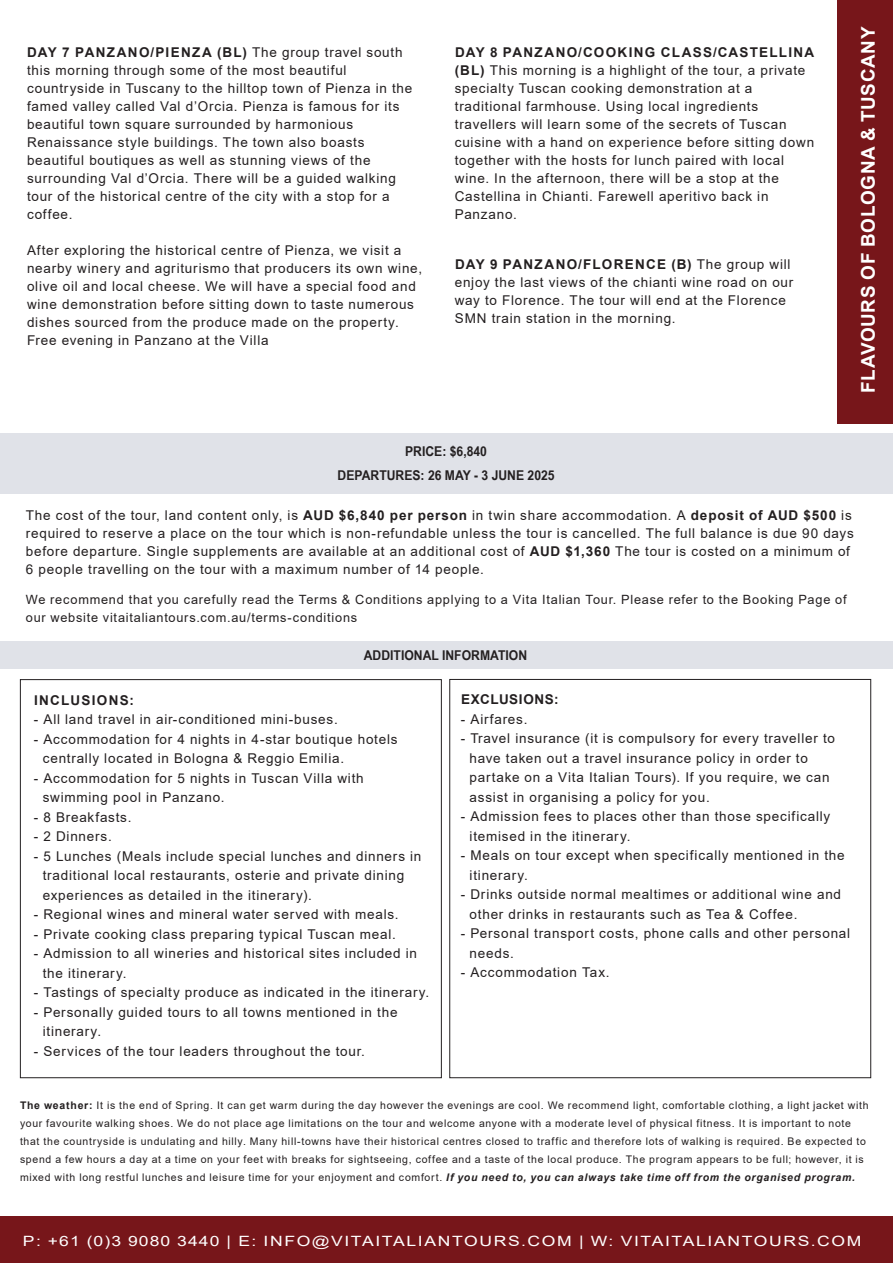
<style>
.page{position:relative;width:893px;height:1263px;background:#fff}
.page>*{position:absolute;margin:0;border:0;box-sizing:border-box;transform-origin:0 0}
.t1{font:700 18.9px "Arial";letter-spacing:.035em;color:#fff}
.t2{font:14.1px "Arial";letter-spacing:.095em;color:#fff;scale:1.24 1}
.t3{font:13.5px/18px "Arial";letter-spacing:.055em;color:#231f20}
.t4{font:700 13.5px/24px "Arial Narrow";color:#231f20;text-align:center;scale:1.1 1}
.t5{font:700 13.5px "Arial";letter-spacing:.095em;color:#231f20}
.t6{font:700 13.5px "Arial";letter-spacing:.045em;color:#231f20}
.t7{font:12.75px/18px "Arial";letter-spacing:.06em;color:#231f20}
.t8{font:10.5px/18px "Arial";letter-spacing:.065em;color:#231f20}
.s1{font-weight:700}
.s2{font-weight:700;font-style:italic}
</style>
<div class="page">
<div style="left:0;top:433px;width:893px;height:60px;background:#e0e2e8"></div>
<div style="left:838px;top:0;width:55px;height:423px;background:#77161a"></div>
<div style="left:0;top:641px;width:893px;height:28px;background:#e0e2e8"></div>
<div style="left:0;top:1216px;width:893px;height:47px;background:#77161a"></div>
<p class="t3" style="left:27px;top:43px;width:387px"><span class="s1">DAY 7 PANZANO/PIENZA (BL)</span> The group travel south this morning through some of the most beautiful countryside in Tuscany to the hilltop town of Pienza in the famed valley called Val d’Orcia. Pienza is famous for its beautiful town square surrounded by harmonious Renaissance style buildings. The town also boasts beautiful boutiques as well as stunning views of the surrounding Val d’Orcia. There will be a guided walking tour of the historical centre of the city with a stop for a coffee.</p>
<p class="t3" style="left:27px;top:241px;width:397px">After exploring the historical centre of Pienza, we visit a nearby winery and agriturismo that producers its own wine, olive oil and local cheese. We will have a special food and wine demonstration before sitting down to taste numerous dishes sourced from the produce made on the property.<br>Free evening in Panzano at the Villa</p>
<p class="t3" style="left:455px;top:43px;width:361px"><span class="s1">DAY 8 PANZANO/COOKING CLASS/CASTELLINA (BL)</span> This morning is a highlight of the tour, a private specialty Tuscan cooking demonstration at a traditional farmhouse. Using local ingredients travellers will learn some of the secrets of Tuscan cuisine with a hand on experience before sitting down together with the hosts for lunch paired with local wine. In the afternoon, there will be a stop at the Castellina in Chianti. Farewell aperitivo back in Panzano.</p>
<p class="t3" style="left:455px;top:255px;width:340px"><span class="s1">DAY 9 PANZANO/FLORENCE (B)</span> The group will enjoy the last views of the chianti wine road on our way to Florence. The tour will end at the Florence SMN train station in the morning.</p>
<p class="t4" style="left:338px;top:439px;width:199px">PRICE: $6,840<br>DEPARTURES: 26 MAY - 3 JUNE 2025</p>
<h1 class="t1" style="left:855px;top:393px;width:367px;rotate:-90deg">FLAVOURS OF BOLOGNA &amp; TUSCANY</h1>
<p class="t3" style="left:26px;top:506px;width:829px">The cost of the tour, land content only, is <span class="s1">AUD $6,840 per person</span> in twin share accommodation. A <span class="s1">deposit of AUD $500</span> is required to reserve a place on the tour which is non-refundable unless the tour is cancelled. The full balance is due 90 days before departure. Single supplements are available at an additional cost of <span class="s1">AUD $1,360</span> The tour is costed on a minimum of 6 people travelling on the tour with a maximum number of 14 people.</p>
<p class="t7" style="left:26px;top:590px;width:822px">We recommend that you carefully read the Terms &amp; Conditions applying to a Vita Italian Tour. Please refer to the Booking Page of our website vitaitaliantours.com.au/terms-conditions</p>
<p class="t4" style="left:364px;top:643px;width:150px">ADDITIONAL INFORMATION</p>
<p class="t5" style="left:34px;top:690px;width:101px">INCLUSIONS:</p>
<p class="t3" style="left:34px;top:710px;width:305px">- All land travel in air-conditioned mini-buses.</p>
<p class="t3" style="left:43px;top:729px;width:356px;line-height:19.5px;text-indent:-9px">- Accommodation for 4 nights in 4-star boutique hotels centrally located in Bologna &amp; Reggio Emilia.</p>
<p class="t3" style="left:43px;top:768px;width:323px;line-height:19.5px;text-indent:-9px">- Accommodation for 5 nights in Tuscan Villa with swimming pool in Panzano.</p>
<p class="t3" style="left:34px;top:808px;width:99px">- 8 Breakfasts.</p>
<p class="t3" style="left:34px;top:827px;width:79px">- 2 Dinners.</p>
<p class="t3" style="left:43px;top:846px;width:380px;line-height:19.5px;text-indent:-9px">- 5 Lunches (Meals include special lunches and dinners in traditional local restaurants, osterie and private dining experiences as detailed in the itinerary).</p>
<p class="t3" style="left:34px;top:905px;width:366px">- Regional wines and mineral water served with meals.</p>
<p class="t3" style="left:34px;top:925px;width:363px">- Private cooking class preparing typical Tuscan meal.</p>
<p class="t3" style="left:43px;top:943px;width:376px;line-height:19.5px;text-indent:-9px">- Admission to all wineries and historical sites included in the itinerary.</p>
<p class="t3" style="left:34px;top:983px;width:397px">- Tastings of specialty produce as indicated in the itinerary.</p>
<p class="t3" style="left:43px;top:1002px;width:356px;line-height:19.5px;text-indent:-9px">- Personally guided tours to all towns mentioned in the itinerary.</p>
<p class="t3" style="left:34px;top:1042px;width:333px">- Services of the tour leaders throughout the tour.</p>
<p class="t6" style="left:461px;top:690px;width:99px">EXCLUSIONS:</p>
<p class="t3" style="left:461px;top:710px;width:68px">- Airfares.</p>
<p class="t3" style="left:470px;top:729px;width:367px;line-height:19.5px;text-indent:-9px">- Travel insurance (it is compulsory for every traveller to have taken out a travel insurance policy in order to partake on a Vita Italian Tours). If you require, we can assist in organising a policy for you.</p>
<p class="t3" style="left:470px;top:807px;width:362px;line-height:19.5px;text-indent:-9px">- Admission fees to places other than those specifically itemised in the itinerary.</p>
<p class="t3" style="left:470px;top:846px;width:377px;line-height:19.5px;text-indent:-9px">- Meals on tour except when specifically mentioned in the itinerary.</p>
<p class="t3" style="left:470px;top:885px;width:373px;line-height:19.5px;text-indent:-9px">- Drinks outside normal mealtimes or additional wine and other drinks in restaurants such as Tea &amp; Coffee.</p>
<p class="t3" style="left:470px;top:924px;width:382px;line-height:19.5px;text-indent:-9px">- Personal transport costs, phone calls and other personal needs.</p>
<p class="t3" style="left:461px;top:963px;width:150px">- Accommodation Tax.</p>
<p class="t8" style="left:20px;top:1096px;width:850px"><span class="s1">The weather:</span> It is the end of Spring. It can get warm during the day however the evenings are cool. We recommend light, comfortable clothing, a light jacket with your favourite walking shoes. We do not place age limitations on the tour and welcome anyone with a moderate level of physical fitness. It is important to note that the countryside is undulating and hilly. Many hill-towns have their historical centres closed to traffic and therefore lots of walking is required. Be expected to spend a few hours a day at a time on your feet with breaks for sightseeing, coffee and a taste of the local produce. The program appears to be full; however, it is mixed with long restful lunches and leisure time for your enjoyment and comfort. <span class="s2">If you need to, you can always take time off from the organised program.</span></p>
<p class="t2" style="left:23px;top:1231px;width:678px">P: +61 (0)3 9080 3440 | E: INFO@VITAITALIANTOURS.COM | W: VITAITALIANTOURS.COM</p>
</div>
